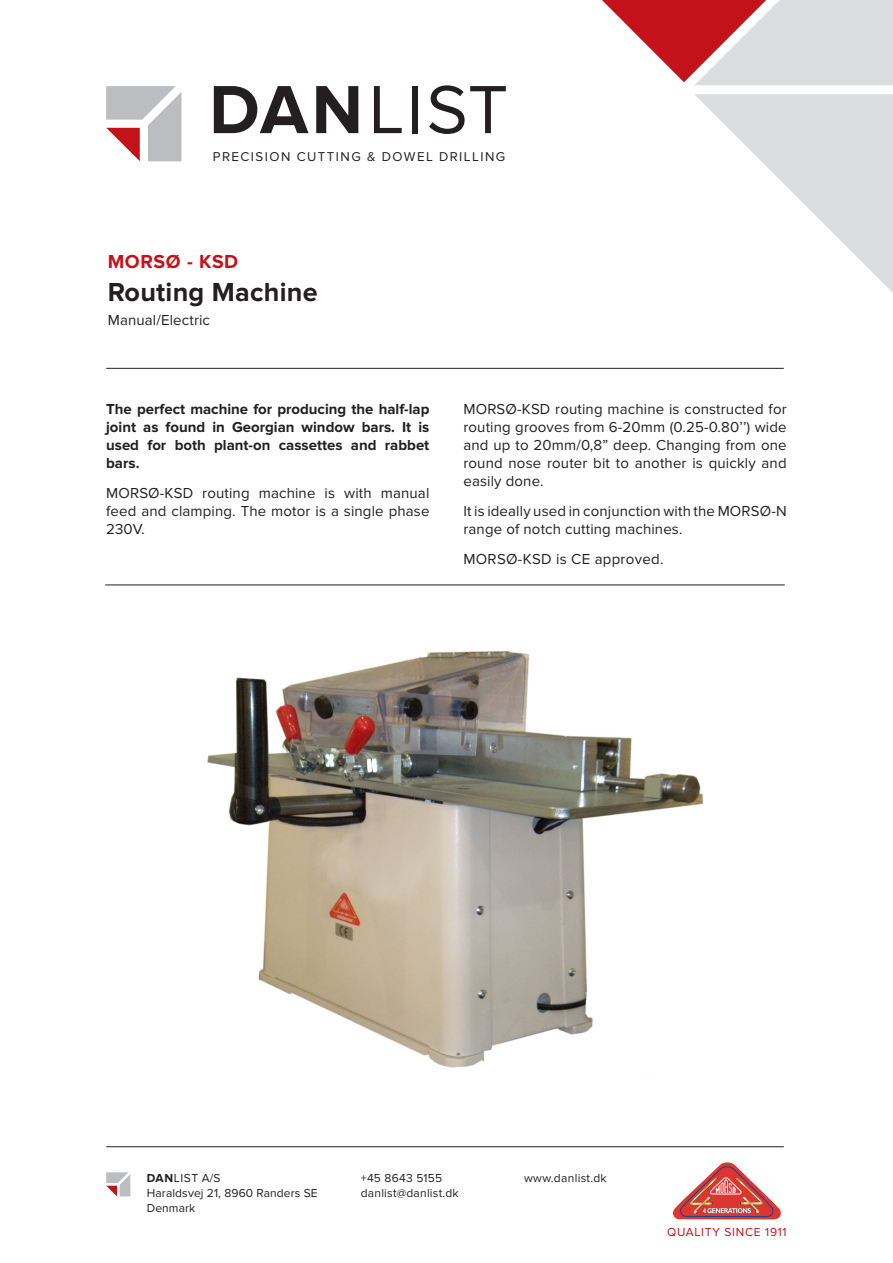
<style>
.page{position:relative;width:893px;height:1263px;background:#fff}
.page>*{position:absolute;margin:0;border:0;box-sizing:border-box;transform-origin:0 0}
.t1{font:70.5px "Proxima Nova";color:#231f20}
.t2{font:700 27px "Proxima Nova";letter-spacing:.01em;color:#231f20}
.rødnavn{font:700 19.5px "Proxima Nova";letter-spacing:.03em;color:#c4121a}
.brødtekst{font:15px/18px "Proxima Nova";letter-spacing:.01em;color:#231f20;text-align:justify}
.fremhævet_tekst{font:700 15px/18px "Proxima Nova";color:#231f20;text-align:justify}
.t3{font:13.2px "Proxima Nova";letter-spacing:.11em;color:#231f20}
.t4{font:12px "Proxima Nova";letter-spacing:.02em;color:#231f20}
.t5{font:12px "Proxima Nova";letter-spacing:.06em;color:#c4121a}
.s1{font-weight:700}
</style>
<div class="page">
<svg style="left:106px;top:86px;width:75px;height:75px"></svg>
<svg style="left:602px;top:0;width:291px;height:85px"></svg>
<svg style="left:695px;top:94px;width:198px;height:199px"></svg>
<hr style="left:106px;top:1146px;width:678px;height:1px;background:#231f20">
<svg style="left:106px;top:1172px;width:24px;height:24px"></svg>
<svg style="left:673px;top:1162px;width:108px;height:57px"></svg>
<hr style="left:106px;top:368px;width:678px;height:1px;background:#231f20">
<img style="left:207px;top:650px;width:497px;height:418px">
<hr style="left:105px;top:585px;width:680px;height:1px;background:#231f20">
<p class="t1" style="left:209px;top:69px;width:300px"><span class="s1">DAN</span>LIST</p>
<p class="t3" style="left:213px;top:149px;width:294px">PRECISION CUTTING &amp; DOWEL DRILLING</p>
<p class="rødnavn" style="left:108px;top:251px;width:132px">MORSØ - KSD</p>
<p class="t2" style="left:108px;top:276px;width:212px">Routing Machine</p>
<p class="brødtekst" style="left:108px;top:311px;width:104px">Manual/Electric</p>
<p class="fremhævet_tekst" style="left:106px;top:400px;width:325px">The perfect machine for producing the half-lap joint as found in Georgian window bars. It is used for both plant-on cassettes and rabbet bars.</p>
<p class="brødtekst" style="left:106px;top:484px;width:325px">MORSØ-KSD routing machine is with manual feed and clamping. The motor is a single phase 230V.</p>
<p class="brødtekst" style="left:463px;top:400px;width:325px">MORSØ-KSD routing machine is constructed for routing grooves from 6-20mm (0.25-0.80’’) wide and up to 20mm/0,8” deep. Changing from one round nose router bit to another is quickly and easily done.</p>
<p class="brødtekst" style="left:463px;top:502px;width:325px">It is ideally used in conjunction with the MORSØ-N range of notch cutting machines.</p>
<p class="brødtekst" style="left:463px;top:550px;width:202px">MORSØ-KSD is CE approved.</p>
<p class="t4" style="left:147px;top:1171px;width:75px"><span class="s1">DAN</span>LIST A/S</p>
<p class="t4" style="left:147px;top:1186px;width:172px">Haraldsvej 21, 8960 Randers SE</p>
<p class="t4" style="left:147px;top:1201px;width:50px">Denmark</p>
<p class="t4" style="left:361px;top:1171px;width:83px">+45 8643 5155</p>
<p class="t4" style="left:524px;top:1171px;width:84px">www.danlist.dk</p>
<p class="t4" style="left:361px;top:1186px;width:99px">danlist@danlist.dk</p>
<p class="t5" style="left:667px;top:1225px;width:121px">QUALITY SINCE 1911</p>
</div>
